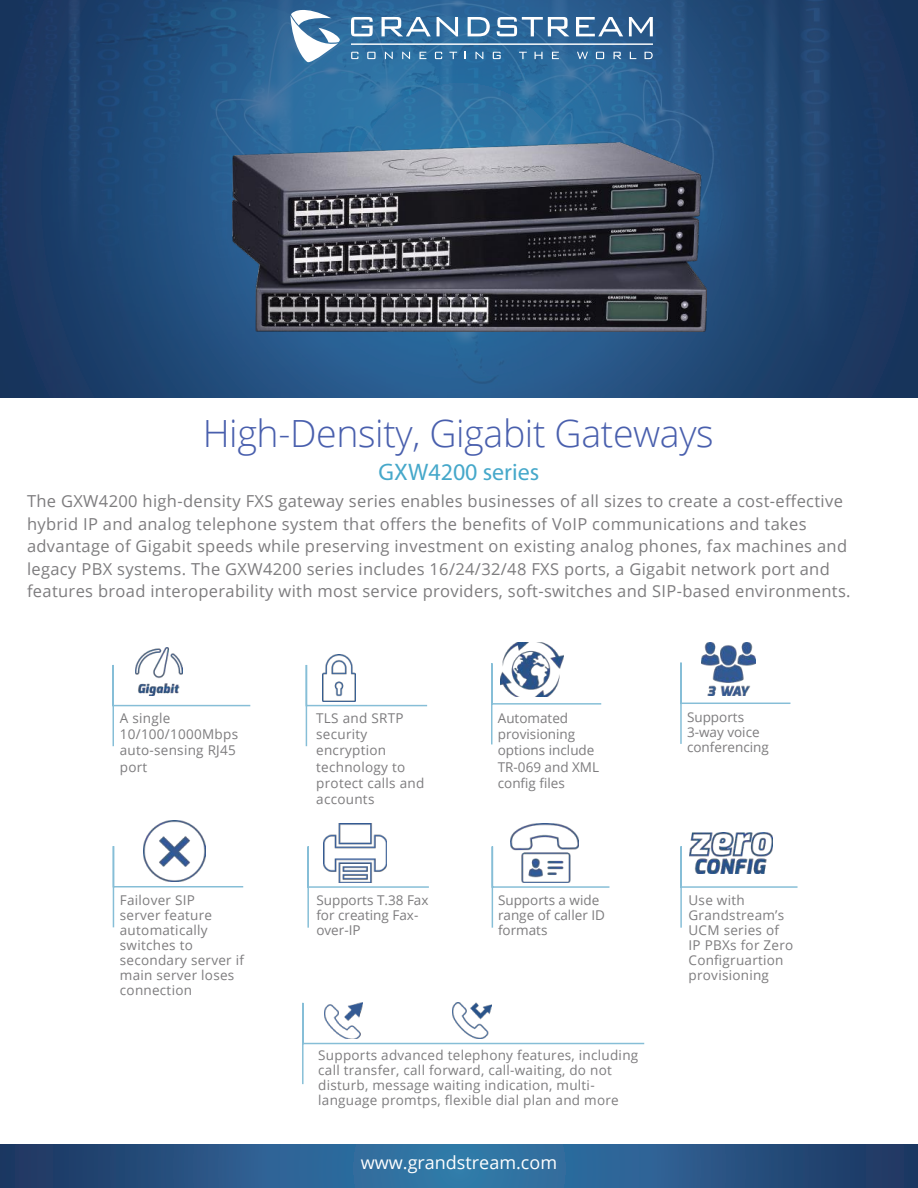
<style>
.page{position:relative;width:918px;height:1188px;background:#fff}
.page>*{position:absolute;margin:0;border:0;box-sizing:border-box;transform-origin:0 0}
.t1{font:300 37.5px "Open Sans";letter-spacing:-.01em;color:#495fad}
.t2{font:24px "Myriad Pro";color:#46a8ca}
.t3{font:18px "Open Sans";color:#fff}
.t4{font:16.5px/22.5px "Open Sans";letter-spacing:.02em;color:#7d7c7e}
.t5{font:13.5px/15px "Open Sans";letter-spacing:.02em;color:#7d7c7e}
.t6{font:13.5px/15px "Open Sans";color:#7d7c7e}
</style>
<div class="page">
<img style="left:0;top:0;width:918px;height:397px">
<img style="left:232px;top:143px;width:474px;height:188px">
<svg style="left:291px;top:10px;width:49px;height:52px"></svg>
<svg style="left:351px;top:17px;width:22px;height:19px"></svg>
<svg style="left:382px;top:17px;width:49px;height:19px"></svg>
<svg style="left:437px;top:17px;width:21px;height:19px"></svg>
<svg style="left:468px;top:17px;width:22px;height:19px"></svg>
<svg style="left:497px;top:17px;width:72px;height:19px"></svg>
<svg style="left:576px;top:17px;width:47px;height:19px"></svg>
<svg style="left:629px;top:17px;width:24px;height:19px"></svg>
<svg style="left:351px;top:52px;width:7px;height:7px"></svg>
<svg style="left:367px;top:52px;width:9px;height:7px"></svg>
<svg style="left:385px;top:52px;width:8px;height:7px"></svg>
<svg style="left:402px;top:52px;width:8px;height:7px"></svg>
<svg style="left:420px;top:52px;width:6px;height:7px"></svg>
<svg style="left:435px;top:52px;width:7px;height:7px"></svg>
<svg style="left:449px;top:52px;width:8px;height:7px"></svg>
<svg style="left:476px;top:52px;width:7px;height:7px"></svg>
<svg style="left:493px;top:52px;width:8px;height:7px"></svg>
<svg style="left:519px;top:52px;width:8px;height:7px"></svg>
<svg style="left:535px;top:52px;width:8px;height:7px"></svg>
<svg style="left:552px;top:52px;width:7px;height:7px"></svg>
<svg style="left:645px;top:52px;width:8px;height:7px"></svg>
<svg style="left:596px;top:52px;width:8px;height:7px"></svg>
<svg style="left:614px;top:52px;width:7px;height:7px"></svg>
<svg style="left:630px;top:52px;width:6px;height:7px"></svg>
<svg style="left:577px;top:52px;width:11px;height:7px"></svg>
<hr style="left:351px;top:44px;width:302px;height:1px;background:#fff">
<img style="left:144px;top:820px;width:61px;height:25px">
<img style="left:502px;top:643px;width:61px;height:19px">
<img style="left:690px;top:833px;width:83px;height:12px">
<img style="left:136px;top:647px;width:46px;height:16px">
<img style="left:323px;top:823px;width:63px;height:22px">
<img style="left:511px;top:823px;width:68px;height:22px">
<svg style="left:0;top:1145px;width:918px;height:43px;background:#295988"></svg>
<svg style="left:112px;top:663px;width:139px;height:84px"></svg>
<svg style="left:305px;top:665px;width:123px;height:82px"></svg>
<svg style="left:491px;top:662px;width:111px;height:83px"></svg>
<svg style="left:112px;top:845px;width:132px;height:83px"></svg>
<svg style="left:307px;top:845px;width:122px;height:83px"></svg>
<svg style="left:491px;top:845px;width:119px;height:83px"></svg>
<svg style="left:680px;top:845px;width:118px;height:83px"></svg>
<svg style="left:302px;top:1002px;width:343px;height:83px"></svg>
<img style="left:453px;top:1002px;width:38px;height:37px">
<img style="left:702px;top:642px;width:54px;height:19px">
<svg style="left:680px;top:661px;width:111px;height:83px"></svg>
<img style="left:322px;top:655px;width:34px;height:46px">
<h1 class="t1" style="left:203px;top:407px;width:513px">High-Density, Gigabit Gateways</h1>
<p class="t4" style="left:27px;top:489px;width:825px">The GXW4200 high-density FXS gateway series enables businesses of all sizes to create a cost-effective hybrid IP and analog telephone system that offers the benefits of VoIP communications and takes advantage of Gigabit speeds while preserving investment on existing analog phones, fax machines and legacy PBX systems. The GXW4200 series includes 16/24/32/48 FXS ports, a Gigabit network port and features broad interoperability with most service providers, soft-switches and SIP-based environments.</p>
<h2 class="t2" style="left:379px;top:457px;width:162px">GXW4200 series</h2>
<p class="t5" style="left:120px;top:710px;width:120px;line-height:16.2px">A single<br>10/100/1000Mbps auto-sensing RJ45 port</p>
<p class="t5" style="left:316px;top:710px;width:110px;line-height:16.2px">TLS and SRTP security encryption technology to protect calls and accounts</p>
<p class="t6" style="left:498px;top:710px;width:103px;line-height:16.2px">Automated provisioning options include<br>TR-069 and XML config files</p>
<p class="t6" style="left:687px;top:710px;width:83px">Supports<br>3-way voice conferencing</p>
<p class="t5" style="left:120px;top:892px;width:126px">Failover SIP<br>server feature automatically switches to secondary server if main server loses connection</p>
<p class="t6" style="left:316px;top:892px;width:114px">Supports T.38 Fax for creating Fax&shy;over-IP</p>
<p class="t6" style="left:498px;top:892px;width:108px">Supports a wide range of caller ID formats</p>
<p class="t5" style="left:689px;top:892px;width:106px">Use with<br>Grandstream’s<br>UCM series of<br>IP PBXs for Zero<br>Configruartion provisioning</p>
<p class="t5" style="left:318px;top:1047px;width:322px">Supports advanced telephony features, including call transfer, call forward, call-waiting, do not disturb, message waiting indication, multi&shy;language promtps, flexible dial plan and more</p>
<p class="t3" style="left:361px;top:1151px;width:198px">www.grandstream.com</p>
</div>
